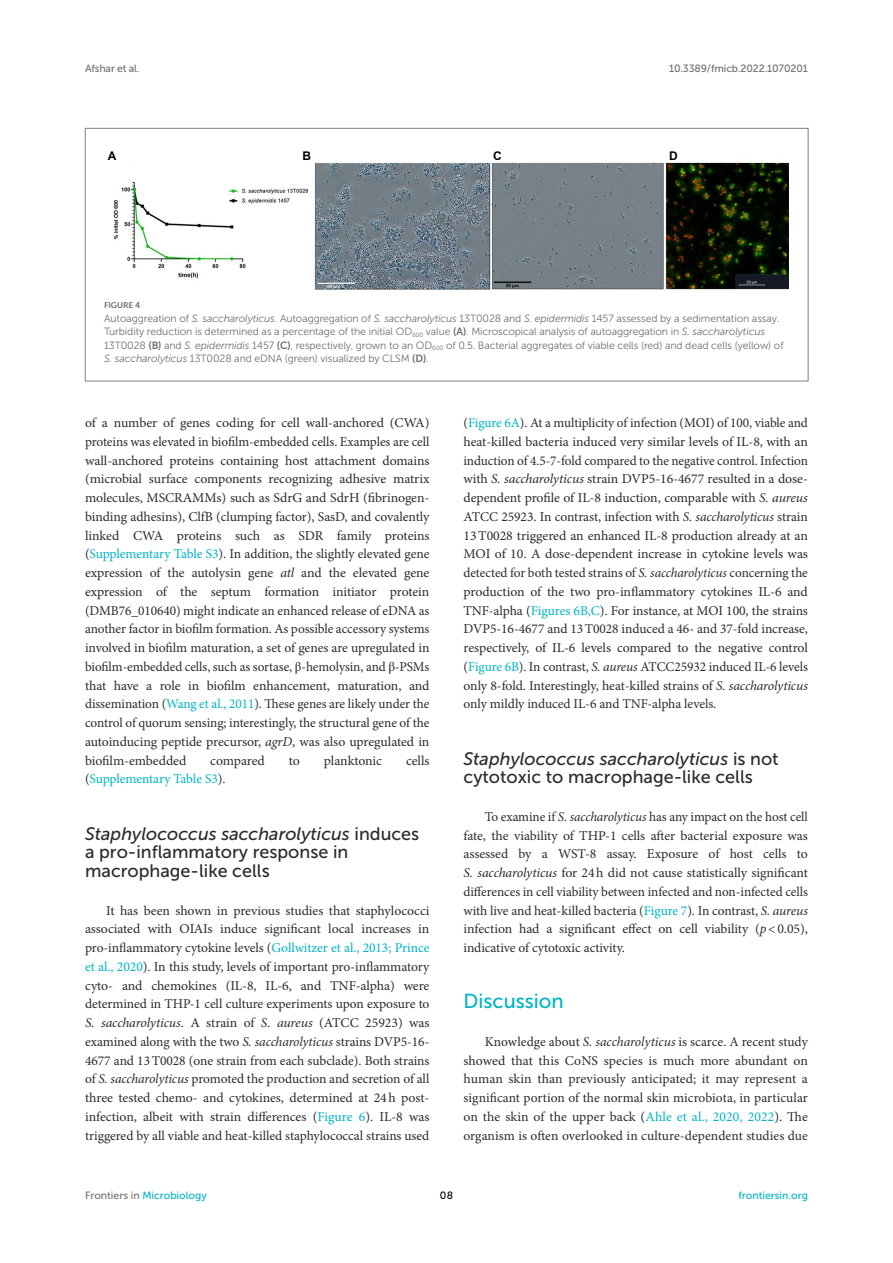
<style>
.page{position:relative;width:893px;height:1263px;background:#fff}
.page>*{position:absolute;margin:0;border:0;box-sizing:border-box;transform-origin:0 0}
.HEAD_1{font:20.25px "Museo Sans 500";color:#00b4c4}
.HEAD_2{font:18px/18.8px "Museo Sans 500";color:#2b2b2a}
.TEXT_FLUSH{font:13.5px/18.8px "Minion Pro";letter-spacing:-.005em;color:#2b2b2a;text-align:justify}
.TEXT_FLUSH-2{font:13.5px "Minion Pro";letter-spacing:-.01em;color:#00b4c4}
.t1{font:700 12px "Arial";color:#000}
.FIG_LEG{font:10.5px/13.5px "Museo Sans 300";letter-spacing:-.01em;color:#706f70}
.t2{font:10.5px "Museo Sans 500";color:#00b4c4}
.t3{font:10.5px "Museo Sans 500";letter-spacing:-.015em;color:#706f70}
.t4{font:10.5px "Museo Sans 500";color:#000}
.FIG_HD{font:8.25px "Museo Sans 700";letter-spacing:-.01em;color:#706f70}
.s1{font-style:italic}
.s2{font-family:"Museo Sans 700"}
.s3{color:#00b4c4}
.s4{font-family:"STIX General"}
.s5{color:#2b2b2a}
.s6{color:#706f70}
</style>
<div class="page">
<img style="left:113px;top:162px;width:676px;height:127px">
<div style="left:85px;top:128px;width:723px;height:253px;border:1px solid #808285"></div>
<p class="t3" style="left:85px;top:63px;width:56px">Afshar et al.</p>
<p class="t3" style="left:669px;top:63px;width:140px">10.3389/fmicb.2022.1070201</p>
<p class="t1" style="left:108px;top:147px;width:10px">A</p>
<p class="t1" style="left:303px;top:147px;width:10px">B</p>
<p class="t1" style="left:493px;top:147px;width:10px">C</p>
<p class="t1" style="left:669px;top:147px;width:10px">D</p>
<p class="FIG_HD" style="left:104px;top:301px;width:37px">FIGURE 4</p>
<p class="FIG_LEG" style="left:104px;top:311px;width:681px">Autoaggreation of <span class="s1">S. saccharolyticus</span>. Autoaggregation of <span class="s1">S. saccharolyticus</span> 13 T0028 and <span class="s1">S. epidermidis</span> 1457 assessed by a sedimentation assay.<br>Turbidity reduction is determined as a percentage of the initial OD<sub>600</sub> value <span class="s2">(A)</span>. Microscopical analysis of autoaggregation in <span class="s1">S. saccharolyticus<br></span>13 T0028 <span class="s2">(B)</span> and <span class="s1">S. epidermidis</span> 1457 <span class="s2">(C)</span>, respectively, grown to an OD<sub>600</sub> of 0.5. Bacterial aggregates of viable cells (red) and dead cells (yellow) of <span class="s1">S. saccharolyticus</span> 13 T0028 and eDNA (green) visualized by CLSM <span class="s2">(D)</span>.</p>
<p class="TEXT_FLUSH" style="left:85px;top:413px;width:346px">of a number of genes coding for cell wall-anchored (CWA) proteins was elevated in biofilm-embedded cells. Examples are cell wall-anchored proteins containing host attachment domains (microbial surface components recognizing adhesive matrix molecules, MSCRAMMs) such as SdrG and SdrH (fibrinogen&shy;binding adhesins), ClfB (clumping factor), SasD, and covalently linked CWA proteins such as SDR family proteins (<span class="s3">Supplementary Table S3</span>). In addition, the slightly elevated gene expression of the autolysin gene <span class="s1">atl</span> and the elevated gene expression of the septum formation initiator protein (DMB76_010640) might indicate an enhanced release of eDNA as another factor in biofilm formation. As possible accessory systems involved in biofilm maturation, a set of genes are upregulated in biofilm-embedded cells, such as sortase, <span class="s4">β</span>-hemolysin, and <span class="s4">β</span>-PSMs that have a role in biofilm enhancement, maturation, and dissemination (<span class="s3">Wang et al., 2011</span>). These genes are likely under the control of quorum sensing; interestingly, the structural gene of the autoinducing peptide precursor, <span class="s1">agrD</span>, was also upregulated in biofilm-embedded</p>
<p class="TEXT_FLUSH" style="left:210px;top:751px;width:56px">compared</p>
<p class="TEXT_FLUSH" style="left:289px;top:751px;width:13px">to</p>
<p class="TEXT_FLUSH" style="left:324px;top:751px;width:60px">planktonic</p>
<p class="TEXT_FLUSH" style="left:406px;top:751px;width:25px">cells</p>
<p class="TEXT_FLUSH-2" style="left:85px;top:770px;width:142px"><span class="s5">(</span>Supplementary Table S3<span class="s5">).</span></p>
<p class="HEAD_2" style="left:85px;top:824px;width:336px"><span class="s1">Staphylococcus saccharolyticus</span> induces a pro-inflammatory response in macrophage-like cells</p>
<p class="TEXT_FLUSH" style="left:85px;top:901px;width:346px;text-indent:21px">It has been shown in previous studies that staphylococci associated with OIAIs induce significant local increases in pro-inflammatory cytokine levels (<span class="s3">Gollwitzer et al., 2013; Prince et al., 2020</span>). In this study, levels of important pro-inflammatory cyto- and chemokines (IL-8, IL-6, and TNF-alpha) were determined in THP-1 cell culture experiments upon exposure to <span class="s1">S. saccharolyticus</span>. A strain of <span class="s1">S. aureus</span> (ATCC 25923) was examined along with the two <span class="s1">S. saccharolyticus</span> strains DVP5-16- 4677 and 13T0028 (one strain from each subclade). Both strains of <span class="s1">S. saccharolyticus</span> promoted the production and secretion of all three tested chemo- and cytokines, determined at 24h post&shy;infection, albeit with strain differences (<span class="s3">Figure 6</span>). IL-8 was triggered by all viable and heat-killed staphylococcal strains used</p>
<p class="TEXT_FLUSH" style="left:463px;top:413px;width:346px">(<span class="s3">Figure 6A</span>). At a multiplicity of infection (MOI) of 100, viable and heat-killed bacteria induced very similar levels of IL-8, with an induction of 4.5-7-fold compared to the negative control. Infection with <span class="s1">S. saccharolyticus</span> strain DVP5-16-4677 resulted in a dose&shy;dependent profile of IL-8 induction, comparable with <span class="s1">S. aureus </span>ATCC 25923. In contrast, infection with <span class="s1">S. saccharolyticus</span> strain 13T0028 triggered an enhanced IL-8 production already at an MOI of 10. A dose-dependent increase in cytokine levels was detected for both tested strains of <span class="s1">S. saccharolyticus</span> concerning the production of the two pro-inflammatory cytokines IL-6 and TNF-alpha (<span class="s3">Figures 6B,C</span>). For instance, at MOI 100, the strains DVP5-16-4677 and 13T0028 induced a 46- and 37-fold increase, respectively, of IL-6 levels compared to the negative control (<span class="s3">Figure 6B</span>). In contrast, <span class="s1">S. aureus</span> ATCC25932 induced IL-6 levels only 8-fold. Interestingly, heat-killed strains of <span class="s1">S. saccharolyticus </span>only mildly induced IL-6 and TNF-alpha levels.</p>
<p class="HEAD_2" style="left:463px;top:749px;width:317px"><span class="s1">Staphylococcus saccharolyticus</span> is not cytotoxic to macrophage-like cells</p>
<p class="TEXT_FLUSH" style="left:463px;top:807px;width:346px;text-indent:21px">To examine if <span class="s1">S. saccharolyticus</span> has any impact on the host cell fate, the viability of THP-1 cells after bacterial exposure was assessed by a WST-8 assay. Exposure of host cells to <span class="s1">S. saccharolyticus</span> for 24h did not cause statistically significant differences in cell viability between infected and non-infected cells with live and heat-killed bacteria (<span class="s3">Figure 7</span>). In contrast, <span class="s1">S. aureus </span>infection had a significant effect on cell viability (<span class="s1">p</span>&lt;0.05), indicative of cytotoxic activity.</p>
<p class="HEAD_1" style="left:463px;top:990px;width:102px">Discussion</p>
<p class="TEXT_FLUSH" style="left:463px;top:1032px;width:346px;text-indent:21px">Knowledge about <span class="s1">S. saccharolyticus</span> is scarce. A recent study showed that this CoNS species is much more abundant on human skin than previously anticipated; it may represent a significant portion of the normal skin microbiota, in particular on the skin of the upper back (<span class="s3">Ahle et al., 2020, 2022</span>). The organism is often overlooked in culture-dependent studies due</p>
<p class="t2" style="left:85px;top:1190px;width:123px"><span class="s6">Frontiers in</span> Microbiology</p>
<p class="t4" style="left:440px;top:1190px;width:15px">08</p>
<p class="t2" style="left:738px;top:1190px;width:71px">frontiersin.org</p>
</div>
